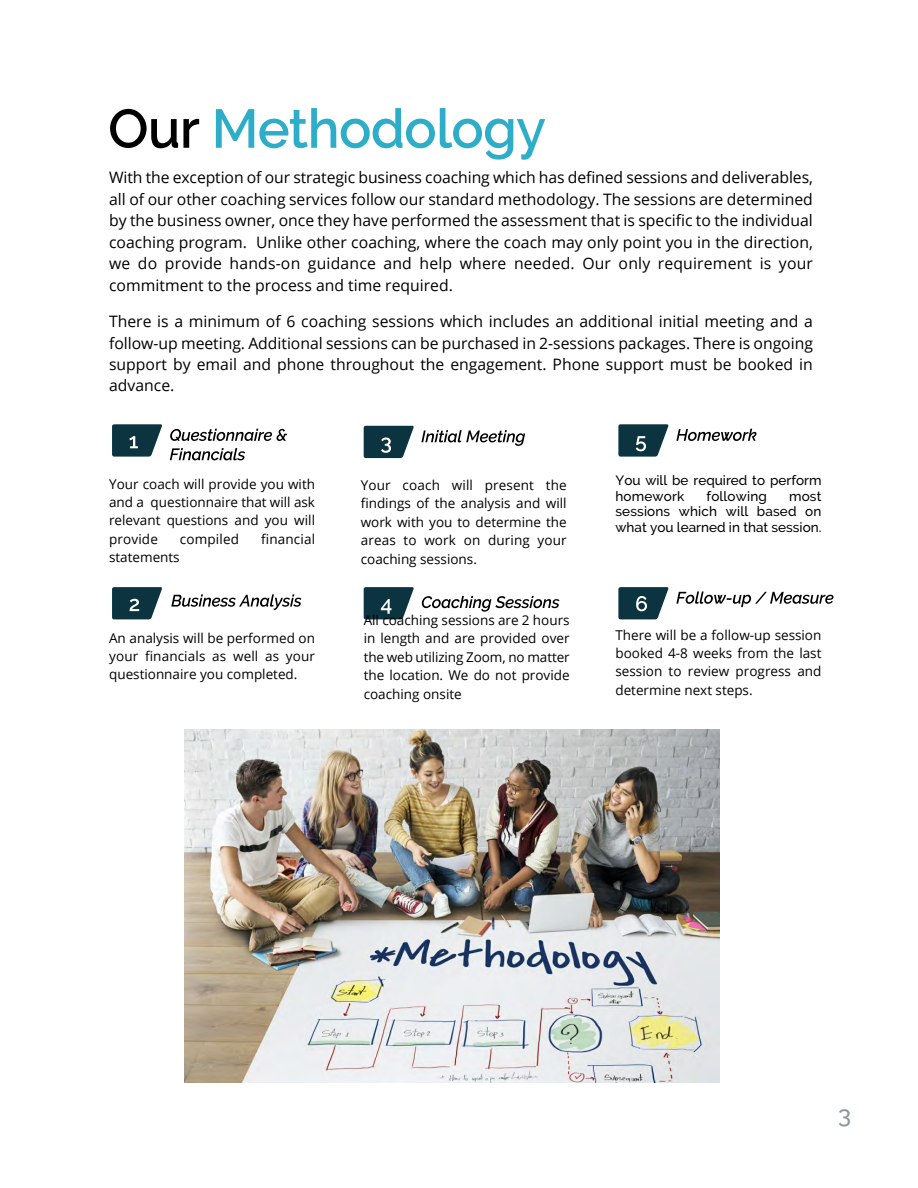
<style>
.page{position:relative;width:918px;height:1188px;background:#fff}
.page>*{position:absolute;margin:0;border:0;box-sizing:border-box;transform-origin:0 0}
.t1{font:500 24px "Raleway";color:#8c979d}
.t2{font:15.75px/21.5px "Open Sans";color:#000;text-align:justify}
.t3{font:13.5px/18.5px "Open Sans";color:#000;text-align:justify}
.t4{font:500 13.5px/15.9px "Raleway";color:#000}
</style>
<div class="page">
<svg style="left:110px;top:109px;width:89px;height:39px"></svg>
<svg style="left:216px;top:108px;width:329px;height:51px"></svg>
<svg style="left:112px;top:424px;width:50px;height:33px;background:#31525d"></svg>
<svg style="left:170px;top:429px;width:117px;height:12px"></svg>
<svg style="left:170px;top:448px;width:75px;height:12px"></svg>
<svg style="left:171px;top:594px;width:131px;height:16px"></svg>
<svg style="left:112px;top:587px;width:50px;height:32px;background:#2e515c"></svg>
<svg style="left:364px;top:426px;width:50px;height:32px;background:#30525d"></svg>
<svg style="left:421px;top:430px;width:104px;height:16px"></svg>
<svg style="left:422px;top:596px;width:137px;height:16px"></svg>
<svg style="left:364px;top:587px;width:50px;height:32px;background:#30525d"></svg>
<svg style="left:618px;top:424px;width:51px;height:33px;background:#385963"></svg>
<svg style="left:676px;top:429px;width:80px;height:12px"></svg>
<svg style="left:676px;top:591px;width:158px;height:16px"></svg>
<svg style="left:618px;top:587px;width:51px;height:32px;background:#365761"></svg>
<img style="left:184px;top:729px;width:535px;height:354px">
<p class="t2" style="left:109px;top:168px;width:705px">With the exception of our strategic business coaching which has defined sessions and deliverables, all of our other coaching services follow our standard methodology. The sessions are determined by the business owner, once they have performed the assessment that is specific to the individual coaching program. Unlike other coaching, where the coach may only point you in the direction, we do provide hands-on guidance and help where needed. Our only requirement is your commitment to the process and time required.</p>
<p class="t2" style="left:109px;top:312px;width:705px">There is a minimum of 6 coaching sessions which includes an additional initial meeting and a follow-up meeting. Additional sessions can be purchased in 2-sessions packages. There is ongoing support by email and phone throughout the engagement. Phone support must be booked in advance.</p>
<p class="t3" style="left:109px;top:476px;width:207px">Your coach will provide you with and a questionnaire that will ask relevant questions and you will provide</p>
<p class="t3" style="left:180px;top:531px;width:61px">compiled</p>
<p class="t3" style="left:261px;top:531px;width:55px">financial</p>
<p class="t3" style="left:109px;top:549px;width:72px">statements</p>
<p class="t3" style="left:109px;top:630px;width:208px">An analysis will be performed on your financials as well as your questionnaire you completed.</p>
<p class="t3" style="left:361px;top:477px;width:208px">Your coach will present the findings of the analysis and will work with you to determine the areas to work on during your coaching sessions.</p>
<p class="t3" style="left:364px;top:612px;width:208px">All coaching sessions are 2 hours in length and are provided over the web utilizing Zoom, no matter the location. We do not provide coaching onsite</p>
<p class="t4" style="left:615px;top:472px;width:207px">You will be required to perform homework</p>
<p class="t4" style="left:707px;top:488px;width:62px">following</p>
<p class="t4" style="left:615px;top:488px;width:208px;text-align:justify;text-indent:174px">most sessions which will based on what you learned in that session.</p>
<p class="t3" style="left:615px;top:627px;width:207px">There will be a follow-up session booked 4-8 weeks from the last session to review progress and determine next steps.</p>
<h1 class="t1" style="left:838px;top:1100px;width:14px">3</h1>
</div>
